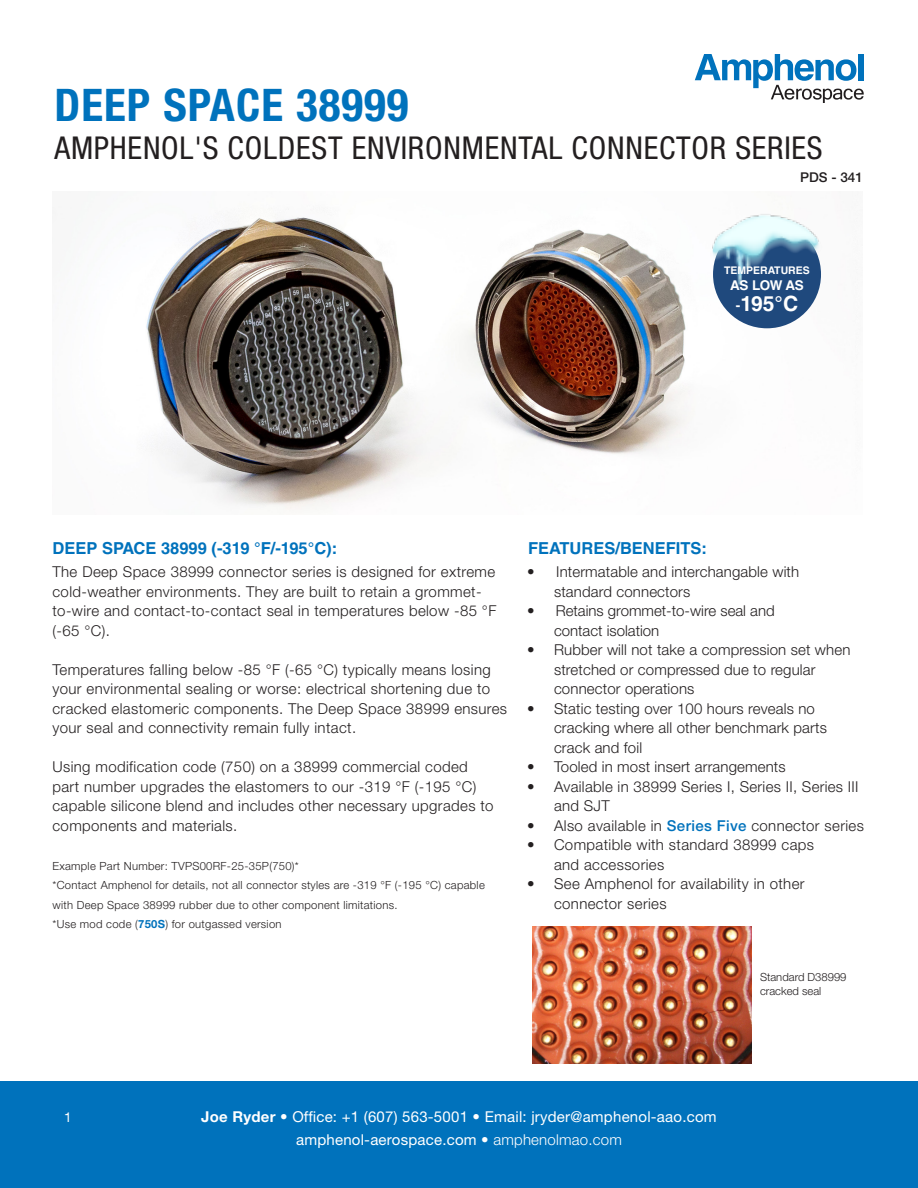
<style>
.page{position:relative;width:918px;height:1188px;background:#fff}
.page>*{position:absolute;margin:0;border:0;box-sizing:border-box;transform-origin:0 0}
.t1{font:700 condensed 45px "Helvetica Neue LT Std";letter-spacing:.025em;color:#0072bc}
.t2{font:condensed 31.5px "Helvetica Neue LT Std";letter-spacing:.025em;color:#231f20}
.Features-headline{font:700 21px "Helvetica LT Std";color:#fff}
.Features-headline-2{font:700 16.5px "Helvetica LT Std";color:#0072bc}
.Body_Text_Helvetica_Light_10pt{font:300 15px/19.5px "Helvetica Neue LT Std";letter-spacing:.025em;color:#231f20}
.t3{font:15px/22.5px "Helvetica Neue LT Std";letter-spacing:.015em;color:#fff;text-align:center}
.Body_Text_Helvetica_Light_10pt-2{font:300 15px/19.5px "Helvetica Neue LT Std";color:#231f20}
.t4{font:500 13.5px "Helvetica Neue LT Std";color:#231f20}
.Features-headline-3{font:700 13.5px "Helvetica LT Std";letter-spacing:-.035em;color:#fff}
.t5{font:13.5px "Helvetica Neue LT Std";color:#fff}
.Body_Text_Helvetica_Light_10pt-3{font:300 11.25px/19.5px "Helvetica Neue LT Std";letter-spacing:.025em;color:#231f20}
.Note{font:300 11.25px/13.5px "Helvetica Neue LT Std";color:#231f20}
.Features-headline-4{font:700 10.5px "Helvetica LT Std";color:#fff}
.s1{font-size:13.5px}
.s2{font-weight:700;color:#0072bc}
.s3{font-weight:500;color:#0072bc}
.s4{font-weight:700}
.s5{font-weight:300}
</style>
<div class="page">
<div style="left:0;top:1082px;width:918px;height:106px;background:#0072bc"></div>
<svg style="left:695px;top:54px;width:169px;height:48px"></svg>
<img style="left:146px;top:209px;width:544px;height:301px">
<img style="left:605px;top:209px;width:216px;height:166px">
<img style="left:532px;top:927px;width:219px;height:136px">
<p class="t1" style="left:54px;top:78px;width:356px">DEEP SPACE 38999</p>
<p class="t2" style="left:54px;top:130px;width:770px">AMPHENOL'S COLDEST ENVIRONMENTAL CONNECTOR SERIES</p>
<p class="t4" style="left:800px;top:169px;width:64px">PDS - 341</p>
<p class="Features-headline-4" style="left:724px;top:264px;width:87px">TEMPERATURES</p>
<p class="Features-headline-3" style="left:730px;top:277px;width:75px">AS LOW AS</p>
<p class="Features-headline" style="left:736px;top:291px;width:64px"><span class="s1">-</span>195°C</p>
<p class="Features-headline-2" style="left:52px;top:538px;width:286px">DEEP SPACE 38999 (-319 °F/-195°C):</p>
<p class="Features-headline-2" style="left:528px;top:538px;width:181px">FEATURES/BENEFITS:</p>
<p class="Body_Text_Helvetica_Light_10pt" style="left:52px;top:562px;width:445px">The Deep Space 38999 connector series is designed for extreme cold-weather environments. They are built to retain a grommet&shy;to-wire and contact-to-contact seal in temperatures below -85 °F (-65 °C).</p>
<p class="Body_Text_Helvetica_Light_10pt" style="left:52px;top:659px;width:456px">Temperatures falling below -85 °F (-65 °C) typically means losing your environmental sealing or worse: electrical shortening due to cracked elastomeric components. The Deep Space 38999 ensures your seal and connectivity remain fully intact.</p>
<p class="Body_Text_Helvetica_Light_10pt" style="left:52px;top:757px;width:443px">Using modification code (750) on a 38999 commercial coded part number upgrades the elastomers to our -319 °F (-195 °C) capable silicone blend and includes other necessary upgrades to components and materials.</p>
<p class="Body_Text_Helvetica_Light_10pt-3" style="left:52px;top:856px;width:248px">Example Part Number: TVPS00RF-25-35P(750)*</p>
<p class="Body_Text_Helvetica_Light_10pt-3" style="left:52px;top:875px;width:434px">*Contact Amphenol for details, not all connector styles are -319 °F (-195 °C) capable with Deep Space 38999 rubber due to other component limitations.</p>
<p class="Body_Text_Helvetica_Light_10pt-3" style="left:52px;top:914px;width:231px">*Use mod code (<span class="s2">750S</span>) for outgassed version</p>
<p class="Body_Text_Helvetica_Light_10pt" style="left:554px;top:562px;width:247px;text-indent:-27px">• Intermatable and interchangable with standard connectors</p>
<p class="Body_Text_Helvetica_Light_10pt-2" style="left:554px;top:601px;width:222px;text-indent:-27px">• Retains grommet-to-wire seal and contact isolation</p>
<p class="Body_Text_Helvetica_Light_10pt" style="left:554px;top:640px;width:298px;text-indent:-27px">• Rubber will not take a compression set when stretched or compressed due to regular connector operations</p>
<p class="Body_Text_Helvetica_Light_10pt" style="left:554px;top:698px;width:274px;text-indent:-27px">• Static testing over 100 hours reveals no cracking where all other benchmark parts crack and foil</p>
<p class="Body_Text_Helvetica_Light_10pt" style="left:527px;top:757px;width:260px">• Tooled in most insert arrangements</p>
<p class="Body_Text_Helvetica_Light_10pt" style="left:554px;top:776px;width:306px;text-indent:-27px">• Available in 38999 Series I, Series II, Series III and SJT</p>
<p class="Body_Text_Helvetica_Light_10pt" style="left:527px;top:815px;width:338px">• Also available in <span class="s3">Series Five</span> connector series</p>
<p class="Body_Text_Helvetica_Light_10pt" style="left:554px;top:835px;width:262px;text-indent:-27px">• Compatible with standard 38999 caps and accessories</p>
<p class="Body_Text_Helvetica_Light_10pt" style="left:554px;top:874px;width:252px;text-indent:-27px">• See Amphenol for availability in other connector series</p>
<p class="Note" style="left:760px;top:970px;width:88px">Standard D38999 cracked seal</p>
<p class="t5" style="left:64px;top:1109px;width:9px">1</p>
<p class="t3" style="left:201px;top:1106px;width:517px"><span class="s4">Joe Ryder</span> <span class="s5">•</span> Office: +1 (607) 563-5001 <span class="s5">•</span> Email: jryder@amphenol-aao.com amphenol-aerospace.com <span class="s5">• amphenolmao.com</span></p>
</div>
